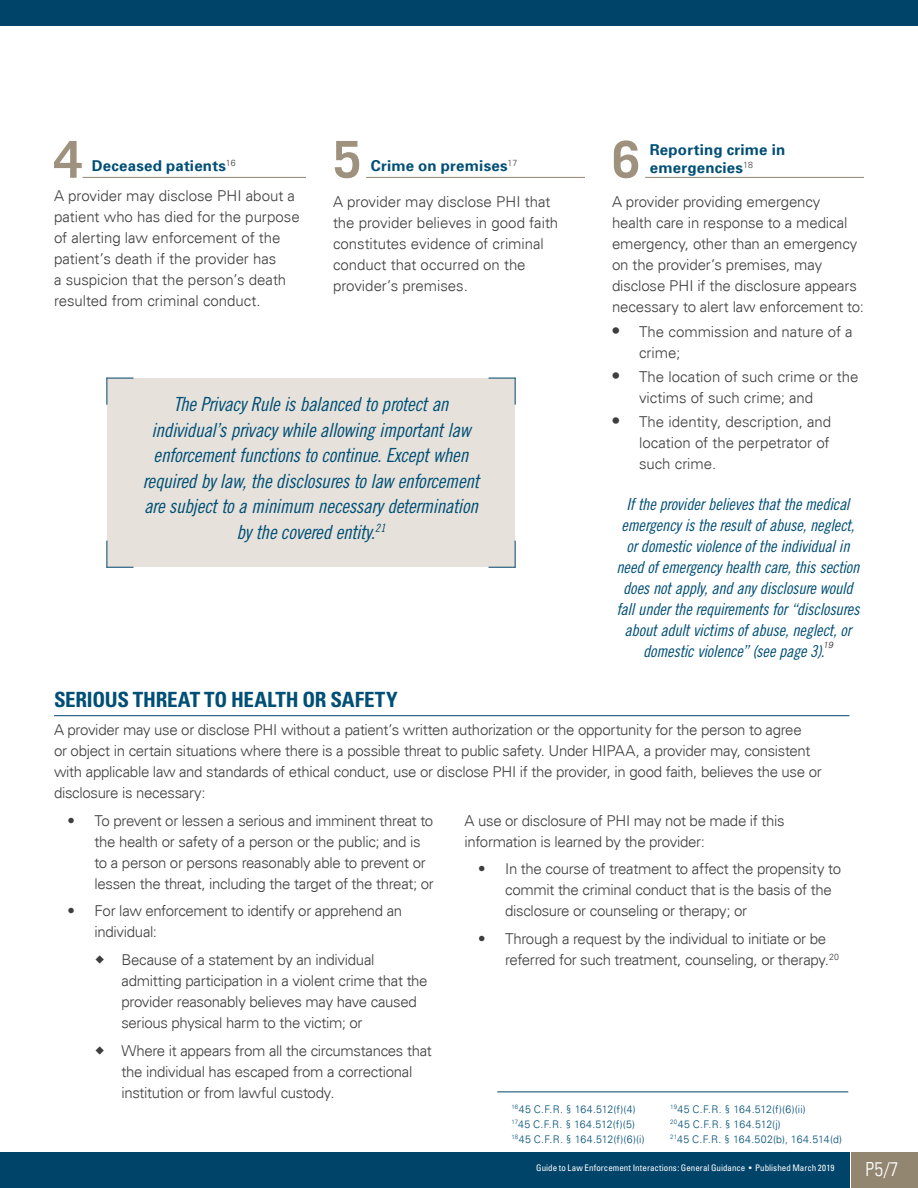
<style>
.page{position:relative;width:918px;height:1188px;background:#fff}
.page>*{position:absolute;margin:0;border:0;box-sizing:border-box;transform-origin:0 0}
.t1{font:700 51px "Trade Gothic LT Std";color:#9e917d}
.t2{font:700 condensed 21px "Univers";letter-spacing:-.01em;color:#004f76}
.t3{font:19.5px/25.5px "Trade Gothic LT Std Cn 18 Obl";letter-spacing:-.02em;color:#004f76;text-align:center}
.t4{font:300 condensed 19.5px "Univers LT";color:#fff}
.t5{font:16.5px/21px "Trade Gothic LT Std Cn 18 Obl";letter-spacing:-.015em;color:#004f76;text-align:center}
.t6{font:300 15px/21px "Univers";letter-spacing:-.02em;color:#3e3e3f}
.t7{font:300 15px/21px "Univers";color:#3e3e3f}
.t8{font:700 15px/18px "Univers 65";letter-spacing:.015em;color:#004f76}
.t9{font:300 10.5px/15px "Univers";letter-spacing:-.015em;color:#004f76}
.t10{font:condensed 9px "Univers";letter-spacing:.005em;color:#fff}
.t11{font:italic 300 8.7px "Univers";color:#231f20}
.s1{font-weight:700;font-stretch:condensed;font-size:18px}
</style>
<div class="page">
<div style="left:0;top:1152px;width:849px;height:36px;background:#00446a"></div>
<div style="left:0;top:0;width:918px;height:26px;background:#00446a"></div>
<div style="left:851px;top:1152px;width:67px;height:36px;background:#938671"></div>
<div style="left:107px;top:379px;width:408px;height:188px;background:#e6e2db"></div>
<hr style="left:82px;top:177px;width:224px;height:1px;background:#938671">
<hr style="left:366px;top:177px;width:219px;height:1px;background:#938671">
<hr style="left:645px;top:177px;width:219px;height:1px;background:#938671">
<hr style="left:54px;top:715px;width:795px;height:1px;background:#00446a">
<svg style="left:106px;top:378px;width:28px;height:27px"></svg>
<svg style="left:489px;top:541px;width:27px;height:27px"></svg>
<svg style="left:106px;top:541px;width:28px;height:27px"></svg>
<svg style="left:489px;top:378px;width:27px;height:27px"></svg>
<hr style="left:497px;top:1092px;width:351px;height:1px;background:#00446a">
<h1 class="t1" style="left:54px;top:128px;width:30px">4</h1>
<h1 class="t1" style="left:333px;top:128px;width:30px">5</h1>
<h1 class="t1" style="left:612px;top:128px;width:30px">6</h1>
<p class="t8" style="left:650px;top:140px;width:137px">Reporting crime in emergencies<sup>18</sup></p>
<p class="t6" style="left:612px;top:192px;width:253px">A provider providing emergency health care in response to a medical emergency, other than an emergency on the provider’s premises, may disclose PHI if the disclosure appears necessary to alert law enforcement to:</p>
<p class="t7" style="left:639px;top:321px;width:215px;text-indent:-27px"><span class="s1">•</span> The commission and nature of a crime;</p>
<p class="t7" style="left:639px;top:366px;width:221px;text-indent:-27px"><span class="s1">•</span> The location of such crime or the victims of such crime; and</p>
<p class="t6" style="left:639px;top:411px;width:194px;text-align:justify;text-indent:-27px"><span class="s1">•</span> The identity, description, and location of the perpetrator of such crime.</p>
<p class="t5" style="left:616px;top:494px;width:245px">If the provider believes that the medical emergency is the result of abuse, neglect, or domestic violence of the individual in need of emergency health care, this section does not apply, and any disclosure would fall under the requirements for “disclosures about adult victims of abuse, neglect, or domestic violence” (see page 3).</p>
<p class="t8" style="left:92px;top:157px;width:146px">Deceased patients<sup>16</sup></p>
<p class="t7" style="left:54px;top:185px;width:247px">A provider may disclose PHI about a patient who has died for the purpose of alerting law enforcement of the patient’s death if the provider has<br>a suspicion that the person’s death resulted from criminal conduct.</p>
<p class="t8" style="left:371px;top:157px;width:148px">Crime on premises<sup>17</sup></p>
<p class="t7" style="left:333px;top:192px;width:227px">A provider may disclose PHI that the provider believes in good faith constitutes evidence of criminal conduct that occurred on the provider’s premises.</p>
<p class="t3" style="left:143px;top:392px;width:338px">The Privacy Rule is balanced to protect an individual’s privacy while allowing important law enforcement functions to continue. Except when required by law, the disclosures to law enforcement are subject to a minimum necessary determination by the covered entity.<sup>21</sup></p>
<p class="t11" style="left:823px;top:640px;width:13px">19</p>
<h2 class="t2" style="left:54px;top:687px;width:345px">SERIOUS THREAT TO HEALTH OR SAFETY</h2>
<p class="t6" style="left:54px;top:719px;width:769px">A provider may use or disclose PHI without a patient’s written authorization or the opportunity for the person to agree<br>or object in certain situations where there is a possible threat to public safety. Under HIPAA, a provider may, consistent with applicable law and standards of ethical conduct, use or disclose PHI if the provider, in good faith, believes the use or disclosure is necessary:</p>
<p class="t6" style="left:94px;top:810px;width:341px;text-indent:-27px">• To prevent or lessen a serious and imminent threat to the health or safety of a person or the public; and is to a person or persons reasonably able to prevent or lessen the threat, including the target of the threat; or</p>
<p class="t6" style="left:94px;top:901px;width:309px;text-indent:-27px">• For law enforcement to identify or apprehend an individual:</p>
<p class="t6" style="left:122px;top:949px;width:308px">Because of a statement by an individual admitting participation in a violent crime that the provider reasonably believes may have caused serious physical harm to the victim; or</p>
<p class="t6" style="left:122px;top:1040px;width:312px">Where it appears from all the circumstances that the individual has escaped from a correctional institution or from lawful custody.</p>
<p class="t6" style="left:465px;top:810px;width:321px">A use or disclosure of PHI may not be made if this information is learned by the provider:</p>
<p class="t6" style="left:505px;top:859px;width:337px;text-indent:-27px">• In the course of treatment to affect the propensity to commit the criminal conduct that is the basis of the disclosure or counseling or therapy; or</p>
<p class="t6" style="left:505px;top:928px;width:335px;text-indent:-27px">• Through a request by the individual to initiate or be referred for such treatment, counseling, or therapy.<sup>20</sup></p>
<p class="t9" style="left:512px;top:1101px;width:135px"><sup>16</sup>45 C.F.R. § 164.512(f)(4)<br><sup>17</sup>45 C.F.R. § 164.512(f)(5)<br><sup>18</sup>45 C.F.R. § 164.512(f)(6)(i)</p>
<p class="t9" style="left:670px;top:1101px;width:173px"><sup>19</sup>45 C.F.R. § 164.512(f)(6)(ii)<br><sup>20</sup>45 C.F.R. § 164.512(j)<br><sup>21</sup>45 C.F.R. § 164.502(b), 164.514(d)</p>
<p class="t10" style="left:536px;top:1162px;width:300px">Guide to Law Enforcement Interactions: General Guidance • Published March 2019</p>
<h3 class="t4" style="left:866px;top:1158px;width:34px">P5/7</h3>
</div>
